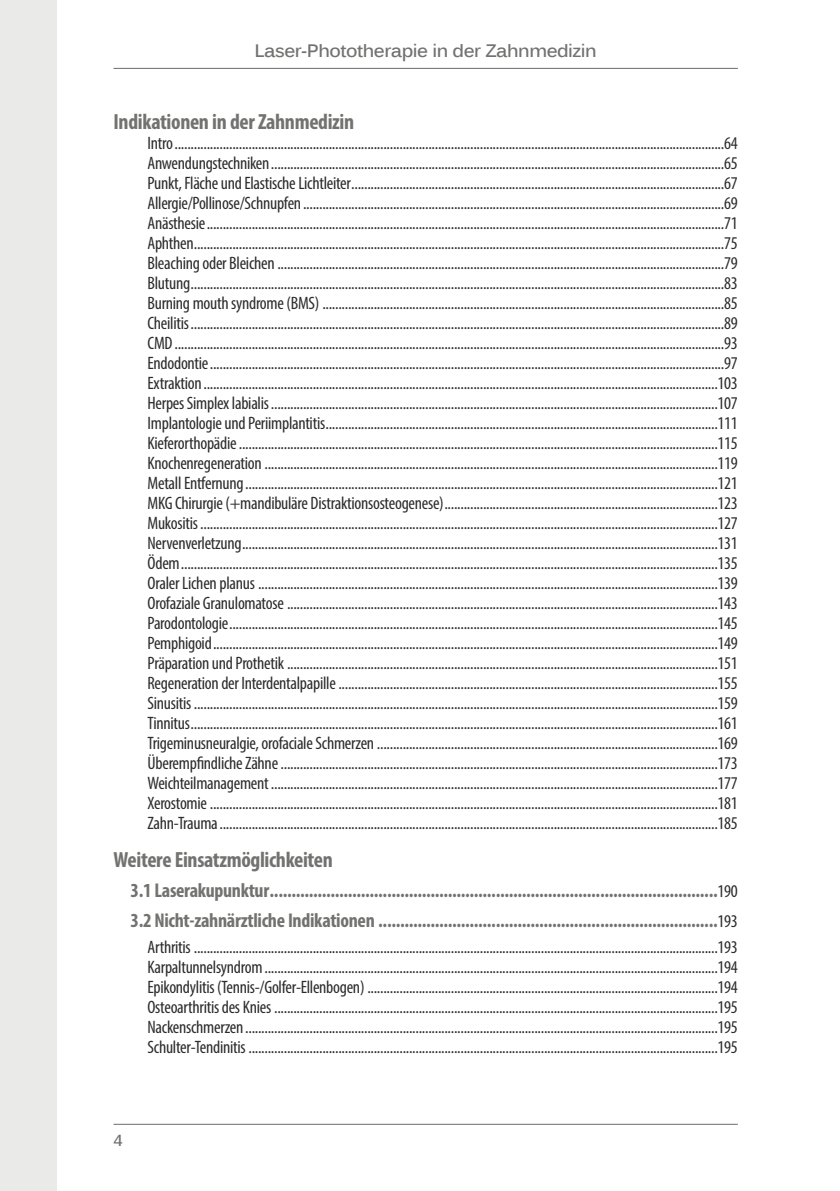
<style>
.page{position:relative;width:840px;height:1191px;background:#fff}
.page>*{position:absolute;margin:0;border:0;box-sizing:border-box;transform-origin:0 0}
.t1{font:700 condensed 22px "Myriad Pro";letter-spacing:-.015em;color:#727271}
.t2{font:700 condensed 20px/30px "Myriad Pro";letter-spacing:-.015em;color:#727271}
.t3{font:condensed 18px/20px "Myriad Pro";letter-spacing:-.015em;color:#2c2c2c;text-align:justify}
.t4{font:700 18px "Kalinga";letter-spacing:-.025em;color:#727271}
.t5{font:700 16px "Kalinga";color:#727271}
.s1{font-weight:400;font-size:18px;color:#2c2c2c}
</style>
<div class="page">
<div style="left:0;top:0;width:57px;height:1191px;background:#eaebe9"></div>
<hr style="left:113px;top:1123px;width:624px;height:1px;background:#727271">
<hr style="left:113px;top:68px;width:624px;height:1px;background:#727271">
<p class="t4" style="left:254px;top:39px;width:343px">Laser-Phototherapie in der Zahnmedizin</p>
<p class="t1" style="left:113px;top:112px;width:242px">Indikationen in der Zahnmedizin</p>
<p class="t3" style="left:147px;top:134px;width:591px">Intro...........................................................................................................................................................................64<br>Anwendungstechniken.............................................................................................................................................65<br>Punkt, Fläche und Elastische Lichtleiter....................................................................................................................67<br>Allergie/Pollinose/Schnupfen ...................................................................................................................................69<br>Anästhesie.................................................................................................................................................................71<br>Aphthen.....................................................................................................................................................................75<br>Bleaching oder Bleichen ...........................................................................................................................................79<br>Blutung......................................................................................................................................................................83<br>Burning mouth syndrome (BMS) .............................................................................................................................85<br>Cheilitis......................................................................................................................................................................89<br>CMD ...........................................................................................................................................................................93<br>Endodontie................................................................................................................................................................97<br>Extraktion................................................................................................................................................................103<br>Herpes Simplex labialis ...........................................................................................................................................107<br>Implantologie und Periimplantitis..........................................................................................................................111<br>Kieferorthopädie .....................................................................................................................................................115<br>Knochenregeneration .............................................................................................................................................119<br>Metall Entfernung...................................................................................................................................................121<br>MKG Chirurgie (+mandibuläre Distraktionsosteogenese).....................................................................................123<br>Mukositis .................................................................................................................................................................127<br>Nervenverletzung....................................................................................................................................................131<br>Ödem.......................................................................................................................................................................135<br>Oraler Lichen planus ...............................................................................................................................................139<br>Orofaziale Granulomatose ......................................................................................................................................143<br>Parodontologie........................................................................................................................................................145<br>Pemphigoid.............................................................................................................................................................149<br>Präparation und Prothetik ......................................................................................................................................151<br>Regeneration der Interdentalpapille ......................................................................................................................155<br>Sinusitis ...................................................................................................................................................................159<br>Tinnitus....................................................................................................................................................................161<br>Trigeminusneuralgie, orofaciale Schmerzen ..........................................................................................................169<br>Überempfindliche Zähne ........................................................................................................................................173<br>Weichteilmanagement ...........................................................................................................................................177<br>Xerostomie ..............................................................................................................................................................181<br>Zahn-Trauma...........................................................................................................................................................185</p>
<p class="t1" style="left:113px;top:851px;width:221px">Weitere Einsatzmöglichkeiten</p>
<p class="t2" style="left:130px;top:877px;width:608px">3.1 Laserakupunktur.......................................................................................................<span class="s1">190<br></span>3.2 Nicht-zahnärztliche Indikationen ..............................................................................<span class="s1">193</span></p>
<p class="t3" style="left:147px;top:939px;width:591px">Arthritis ...................................................................................................................................................................193<br>Karpaltunnelsyndrom .............................................................................................................................................194<br>Epikondylitis (Tennis-/Golfer-Ellenbogen) .............................................................................................................194<br>Osteoarthritis des Knies ..........................................................................................................................................195<br>Nackenschmerzen ...................................................................................................................................................195<br>Schulter-Tendinitis ..................................................................................................................................................195</p>
<p class="t5" style="left:113px;top:1130px;width:11px">4</p>
</div>
